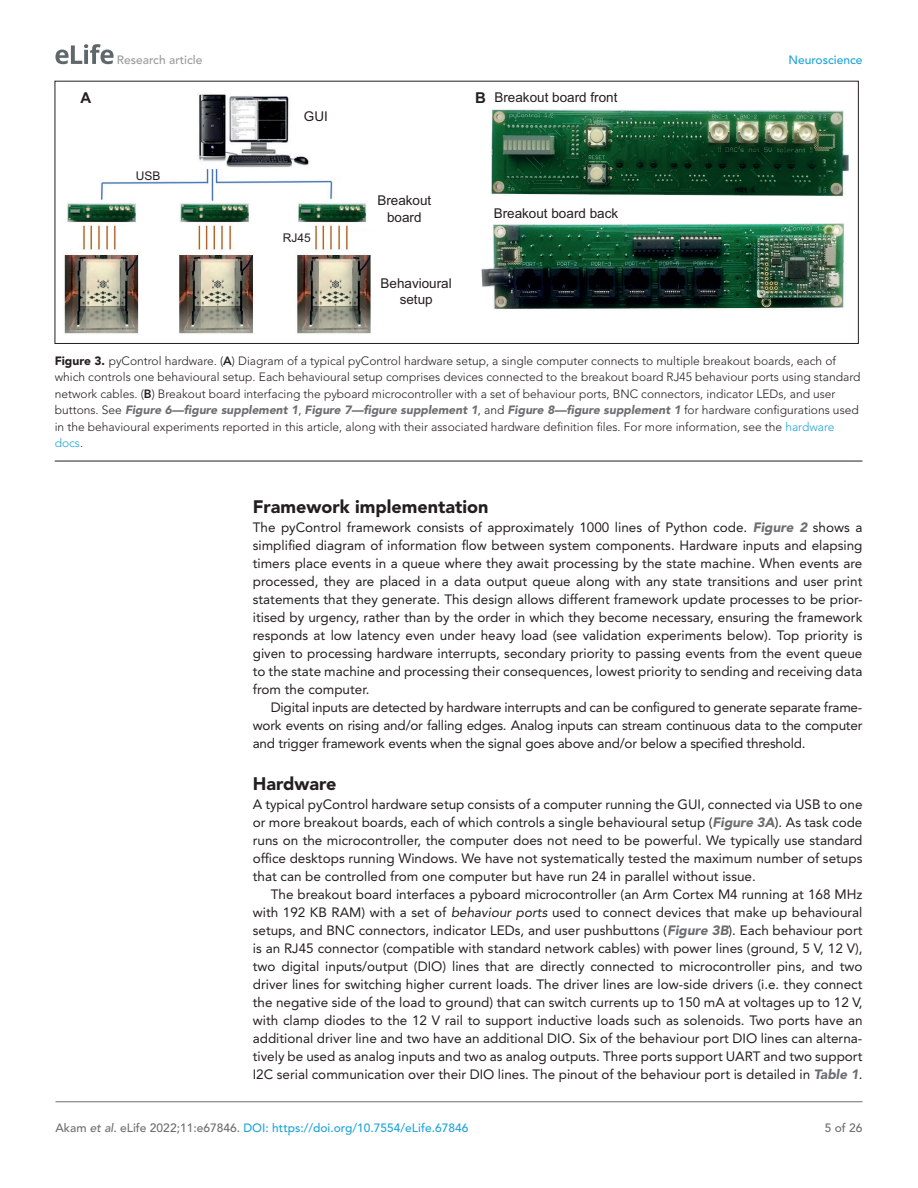
<style>
.page{position:relative;width:918px;height:1188px;background:#fff}
.page>*{position:absolute;margin:0;border:0;box-sizing:border-box;transform-origin:0 0}
.t1{font:900 18px "Avenir LT Std";color:#231f20}
.t2{font:700 15px "Arial";color:#231f20}
.t3{font:13.5px/18px "Avenir LT Std";color:#231f20;text-align:justify}
.t4{font:13.5px/16.2px "Arial";color:#231f20;text-align:center}
.t5{font:300 12px/16.5px "Avenir LT Std";color:#231f20}
.t6{font:500 12px "Avenir LT Std";color:#1ea4d7}
.t7{font:500 12px "Avenir LT Std";color:#9a9a9a}
.t8{font:12px "Arial";color:#231f20}
.t9{font:500 12px "Avenir LT Std";color:#6e6e70}
.s1{font-weight:900}
.s2{font-weight:800}
.s3{font-weight:900;font-style:italic;color:#6e6e70}
.s4{color:#1ea4d7}
.s5{font-style:italic}
.s6{color:#6e6e70}
.s7{font-style:italic;color:#6e6e70}
</style>
<div class="page">
<svg style="left:55px;top:44px;width:59px;height:20px"></svg>
<hr style="left:56px;top:1101px;width:806px;height:1px;background:#6e6e70">
<hr style="left:55px;top:461px;width:807px;height:1px;background:#231f20">
<img style="left:481px;top:223px;width:363px;height:86px">
<img style="left:491px;top:109px;width:358px;height:88px">
<img style="left:64px;top:93px;width:307px;height:241px">
<div style="left:55px;top:81px;width:804px;height:263px;border:1px solid #231f20"></div>
<p class="t7" style="left:117px;top:53px;width:87px">Research article</p>
<p class="t6" style="left:788px;top:53px;width:76px">Neuroscience</p>
<p class="t2" style="left:81px;top:87px;width:12px">A</p>
<p class="t2" style="left:475px;top:87px;width:12px">B</p>
<p class="t4" style="left:304px;top:108px;width:26px">GUI</p>
<p class="t4" style="left:494px;top:89px;width:125px">Breakout board front</p>
<p class="t8" style="left:136px;top:168px;width:26px">USB</p>
<p class="t8" style="left:283px;top:229px;width:30px">RJ45</p>
<p class="t4" style="left:377px;top:192px;width:56px">Breakout board</p>
<p class="t4" style="left:381px;top:275px;width:73px">Behavioural setup</p>
<p class="t4" style="left:494px;top:205px;width:126px">Breakout board back</p>
<p class="t5" style="left:55px;top:352px;width:807px"><span class="s1">Figure 3.</span> pyControl hardware. (<span class="s2">A</span>) Diagram of a typical pyControl hardware setup, a single computer connects to multiple breakout boards, each of which controls one behavioural setup. Each behavioural setup comprises devices connected to the breakout board RJ45 behaviour ports using standard network cables. (<span class="s2">B</span>) Breakout board interfacing the pyboard microcontroller with a set of behaviour ports, BNC connectors, indicator LEDs, and user buttons. See <span class="s3">Figure 6—figure supplement 1</span>, <span class="s3">Figure 7—figure supplement 1</span>, and <span class="s3">Figure 8—figure supplement 1</span> for hardware configurations used in the behavioural experiments reported in this article, along with their associated hardware definition files. For more information, see the <span class="s4">hardware docs</span>.</p>
<h1 class="t1" style="left:253px;top:496px;width:237px">Framework implementation</h1>
<p class="t3" style="left:253px;top:519px;width:611px">The pyControl framework consists of approximately 1000 lines of Python code. <span class="s3">Figure 2</span> shows a simplified diagram of information flow between system components. Hardware inputs and elapsing timers place events in a queue where they await processing by the state machine. When events are processed, they are placed in a data output queue along with any state transitions and user print statements that they generate. This design allows different framework update processes to be prior&shy;itised by urgency, rather than by the order in which they become necessary, ensuring the framework responds at low latency even under heavy load (see validation experiments below). Top priority is given to processing hardware interrupts, secondary priority to passing events from the event queue to the state machine and processing their consequences, lowest priority to sending and receiving data from the computer.</p>
<p class="t3" style="left:253px;top:699px;width:611px;text-indent:18px">Digital inputs are detected by hardware interrupts and can be configured to generate separate frame&shy;work events on rising and/or falling edges. Analog inputs can stream continuous data to the computer and trigger framework events when the signal goes above and/or below a specified threshold.</p>
<h1 class="t1" style="left:253px;top:773px;width:85px">Hardware</h1>
<p class="t3" style="left:253px;top:796px;width:611px">A typical pyControl hardware setup consists of a computer running the GUI, connected via USB to one or more breakout boards, each of which controls a single behavioural setup (<span class="s3">Figure 3A</span>). As task code runs on the microcontroller, the computer does not need to be powerful. We typically use standard office desktops running Windows. We have not systematically tested the maximum number of setups that can be controlled from one computer but have run 24 in parallel without issue.</p>
<p class="t3" style="left:253px;top:886px;width:611px;text-indent:18px">The breakout board interfaces a pyboard microcontroller (an Arm Cortex M4 running at 168 MHz with 192 KB RAM) with a set of <span class="s5">behaviour ports</span> used to connect devices that make up behavioural setups, and BNC connectors, indicator LEDs, and user pushbuttons (<span class="s3">Figure 3B</span>). Each behaviour port is an RJ45 connector (compatible with standard network cables) with power lines (ground, 5 V, 12 V), two digital inputs/output (DIO) lines that are directly connected to microcontroller pins, and two driver lines for switching higher current loads. The driver lines are low-side drivers (i.e. they connect the negative side of the load to ground) that can switch currents up to 150 mA at voltages up to 12 V, with clamp diodes to the 12 V rail to support inductive loads such as solenoids. Two ports have an additional driver line and two have an additional DIO. Six of the behaviour port DIO lines can alterna&shy;tively be used as analog inputs and two as analog outputs. Three ports support UART and two support I2C serial communication over their DIO lines. The pinout of the behaviour port is detailed in <span class="s3">Table 1</span>.</p>
<p class="t6" style="left:56px;top:1121px;width:414px"><span class="s6">Akam</span> <span class="s7">et al</span><span class="s6">. eLife 2022;11:e67846.</span> DOI: https://doi.org/10.7554/eLife.67846</p>
<p class="t9" style="left:825px;top:1121px;width:39px">5 of 26</p>
</div>
